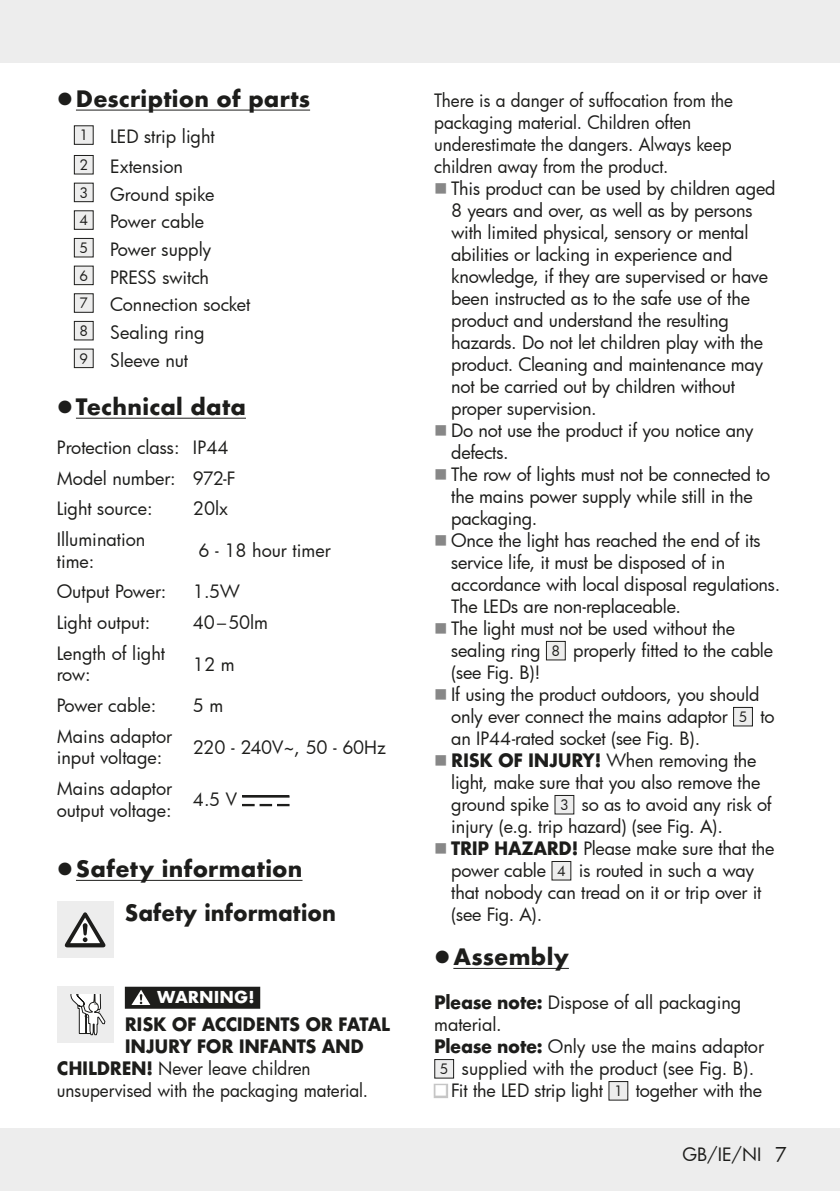
<style>
.page{position:relative;width:840px;height:1191px;background:#fff}
.page>*{position:absolute;margin:0;border:0;box-sizing:border-box;transform-origin:0 0}
.t1{font:700 22px/44px "Futura";letter-spacing:.01em;color:#1d1d1b}
.t2{font:18px/22px "Futura";letter-spacing:-.01em;color:#1d1d1b}
.t3{font:18px/22px "Futura";letter-spacing:-.01em;color:#1d1d1b;scale:.95 1}
.t4{font:700 18px "Futura";letter-spacing:-.02em;color:#1d1d1b;scale:.95 1}
.t5{font:700 16px "Futura";color:#fff}
.s1{font-weight:700}
.s2{font-size:14px}
.s3{font-size:20px}
</style>
<div class="page">
<div style="left:0;top:0;width:839px;height:62px;background:#ededed"></div>
<div style="left:0;top:1128px;width:839px;height:63px;background:#ededed"></div>
<hr style="left:76px;top:110px;width:234px;height:1px;background:#1d1d1b">
<hr style="left:76px;top:418px;width:170px;height:1px;background:#1d1d1b">
<hr style="left:76px;top:880px;width:226px;height:1px;background:#1d1d1b">
<div style="left:125px;top:986px;width:135px;height:22px;background:#1d1d1b"></div>
<div style="left:74px;top:126px;width:19px;height:18px;background:#ededed"></div>
<div style="left:74px;top:125px;width:20px;height:20px;border:1px solid #1d1d1b"></div>
<div style="left:74px;top:155px;width:19px;height:19px;background:#ededed"></div>
<div style="left:74px;top:155px;width:20px;height:19px;border:1px solid #1d1d1b"></div>
<div style="left:74px;top:183px;width:19px;height:19px;background:#ededed"></div>
<div style="left:74px;top:183px;width:20px;height:19px;border:1px solid #1d1d1b"></div>
<div style="left:74px;top:211px;width:19px;height:18px;background:#ededed"></div>
<div style="left:74px;top:210px;width:20px;height:20px;border:1px solid #1d1d1b"></div>
<div style="left:74px;top:238px;width:19px;height:19px;background:#ededed"></div>
<div style="left:74px;top:238px;width:20px;height:19px;border:1px solid #1d1d1b"></div>
<div style="left:74px;top:266px;width:19px;height:19px;background:#ededed"></div>
<div style="left:74px;top:266px;width:20px;height:19px;border:1px solid #1d1d1b"></div>
<div style="left:74px;top:294px;width:19px;height:18px;background:#ededed"></div>
<div style="left:74px;top:293px;width:20px;height:20px;border:1px solid #1d1d1b"></div>
<div style="left:74px;top:321px;width:19px;height:19px;background:#ededed"></div>
<div style="left:74px;top:321px;width:20px;height:19px;border:1px solid #1d1d1b"></div>
<div style="left:74px;top:349px;width:19px;height:18px;background:#ededed"></div>
<div style="left:74px;top:348px;width:20px;height:20px;border:1px solid #1d1d1b"></div>
<svg style="left:242px;top:804px;width:12px;height:1px"></svg>
<svg style="left:277px;top:804px;width:12px;height:1px"></svg>
<div style="left:242px;top:795px;width:47px;height:2px;border:1px solid #1d1d1b"></div>
<div style="left:57px;top:901px;width:56px;height:57px;background:#ededed"></div>
<svg style="left:65px;top:912px;width:40px;height:35px"></svg>
<div style="left:57px;top:986px;width:56px;height:57px;background:#ededed"></div>
<svg style="left:70px;top:995px;width:35px;height:41px"></svg>
<svg style="left:131px;top:989px;width:19px;height:16px"></svg>
<hr style="left:453px;top:968px;width:115px;height:1px;background:#1d1d1b">
<div style="left:546px;top:641px;width:19px;height:19px;background:#ededed"></div>
<div style="left:545px;top:641px;width:20px;height:19px;border:1px solid #1d1d1b"></div>
<div style="left:733px;top:707px;width:19px;height:19px;background:#ededed"></div>
<div style="left:732px;top:707px;width:20px;height:19px;border:1px solid #1d1d1b"></div>
<div style="left:554px;top:795px;width:19px;height:19px;background:#ededed"></div>
<div style="left:551px;top:861px;width:19px;height:19px;background:#ededed"></div>
<div style="left:434px;top:1059px;width:19px;height:19px;background:#ededed"></div>
<div style="left:434px;top:1059px;width:20px;height:19px;border:1px solid #1d1d1b"></div>
<div style="left:433px;top:1083px;width:15px;height:15px;border:4px solid #c6c6c6"></div>
<div style="left:608px;top:1081px;width:19px;height:19px;background:#ededed"></div>
<div style="left:608px;top:1081px;width:20px;height:19px;border:1px solid #1d1d1b"></div>
<svg style="left:435px;top:1085px;width:11px;height:11px"></svg>
<p class="t1" style="left:76px;top:77px;width:235px">Description of parts</p>
<p class="t2" style="left:79px;top:122px;width:137px;line-height:29.6px"><sup>1</sup> LED strip light<br><sup>2</sup> Extension</p>
<p class="t2" style="left:79px;top:180px;width:172px;line-height:27.6px"><sup>3</sup> Ground spike<br><sup>4</sup> Power cable<br><sup>5</sup> Power supply<br><sup>6</sup> PRESS switch<br><sup>7</sup> Connection socket<br><sup>8</sup> Sealing ring<br><sup>9</sup> Sleeve nut</p>
<p class="t1" style="left:76px;top:385px;width:171px">Technical data</p>
<p class="t2" style="left:57px;top:431px;width:180px;line-height:30.6px">Protection class: IP44<br>Model number: 972-F<br>Light source:</p>
<p class="t2" style="left:193px;top:497px;width:37px">20lx</p>
<p class="t2" style="left:57px;top:528px;width:90px">Illumination time:</p>
<p class="t2" style="left:198px;top:539px;width:134px">6 - 18 hour timer</p>
<p class="t2" style="left:57px;top:580px;width:111px">Output Power:</p>
<p class="t2" style="left:193px;top:580px;width:48px">1.5W</p>
<p class="t2" style="left:57px;top:611px;width:95px">Light output:</p>
<p class="t2" style="left:193px;top:611px;width:77px">40–50lm</p>
<p class="t2" style="left:57px;top:642px;width:110px">Length of light row:</p>
<p class="t2" style="left:193px;top:652px;width:43px">12 m</p>
<p class="t2" style="left:57px;top:694px;width:101px">Power cable:</p>
<p class="t2" style="left:193px;top:694px;width:32px">5 m</p>
<p class="t2" style="left:57px;top:725px;width:117px">Mains adaptor input voltage:</p>
<p class="t2" style="left:193px;top:735px;width:195px">220 - 240V~, 50 - 60Hz</p>
<p class="t2" style="left:57px;top:777px;width:117px">Mains adaptor output voltage:</p>
<p class="t2" style="left:193px;top:788px;width:46px">4.5 V</p>
<p class="t1" style="left:125px;top:847px;width:212px;text-indent:-49px">Safety information<br>Safety information</p>
<p class="t5" style="left:157px;top:985px;width:99px">WARNING!</p>
<p class="t4" style="left:125px;top:1011px;width:280px">RISK OF ACCIDENTS OR FATAL</p>
<p class="t4" style="left:125px;top:1033px;width:253px">INJURY FOR INFANTS AND</p>
<p class="t3" style="left:57px;top:1057px;width:268px"><span class="s1">CHILDREN!</span> Never leave children</p>
<p class="t3" style="left:57px;top:1079px;width:325px">unsupervised with the packaging material.</p>
<p class="t3" style="left:434px;top:89px;width:316px">There is a danger of suffocation from the packaging material. Children often underestimate the dangers. Always keep children away from the product.</p>
<p class="t2" style="left:451px;top:177px;width:327px">This product can be used by children aged 8 years and over, as well as by persons with limited physical, sensory or mental abilities or lacking in experience and knowledge, if they are supervised or have been instructed as to the safe use of the product and understand the resulting hazards. Do not let children play with the product. Cleaning and maintenance may not be carried out by children without proper supervision.<br>Do not use the product if you notice any defects.<br>The row of lights must not be connected to the mains power supply while still in the packaging.<br>Once the light has reached the end of its service life, it must be disposed of in accordance with local disposal regulations.<br>The LEDs are non-replaceable.<br>The light must not be used without the sealing ring <span class="s2">8</span> properly fitted to the cable (see Fig. B)!<br>If using the product outdoors, you should only ever connect the mains adaptor <span class="s2">5</span> to an IP44-rated socket (see Fig. B).<br><span class="s1">RISK OF INJURY!</span> When removing the light, make sure that you also remove the ground spike <span class="s2">3</span> so as to avoid any risk of injury (e.g. trip hazard) (see Fig. A).<br><span class="s1">TRIP HAZARD!</span> Please make sure that the power cable <span class="s2">4</span> is routed in such a way that nobody can tread on it or trip over it (see Fig. A).</p>
<p class="t1" style="left:453px;top:935px;width:117px">Assembly</p>
<p class="t2" style="left:434px;top:991px;width:308px"><span class="s1">Please note:</span> Dispose of all packaging</p>
<p class="t2" style="left:434px;top:1013px;width:66px">material.</p>
<p class="t2" style="left:434px;top:1035px;width:331px"><span class="s1">Please note:</span> Only use the mains adaptor</p>
<p class="t2" style="left:439px;top:1057px;width:312px"><span class="s2">5</span> supplied with the product (see Fig. B).</p>
<p class="t2" style="left:451px;top:1079px;width:312px">Fit the LED strip light <span class="s2">1</span> together with the</p>
<p class="t2" style="left:682px;top:1143px;width:106px">GB/IE/NI <span class="s3">7</span></p>
</div>
